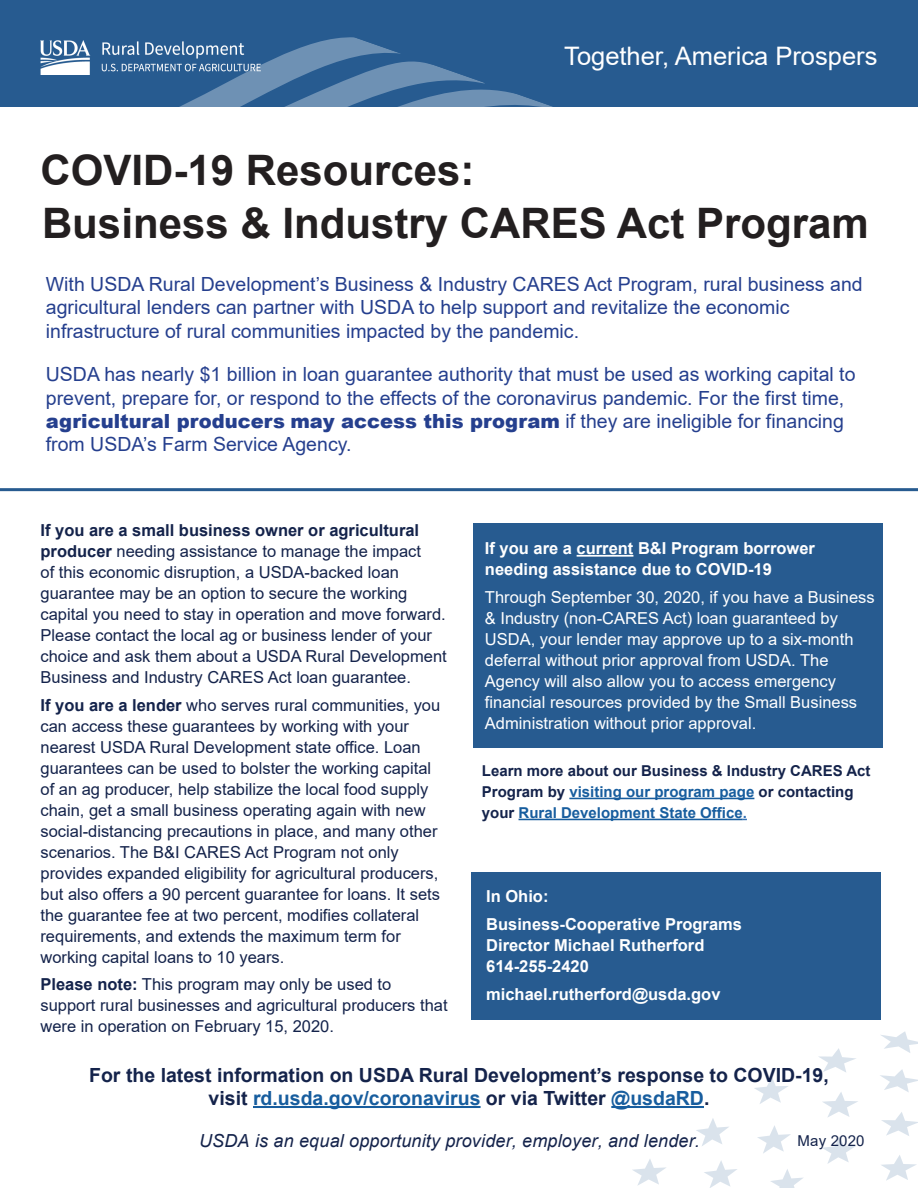
<style>
.page{position:relative;width:918px;height:1188px;background:#fff}
.page>*{position:absolute;margin:0;border:0;box-sizing:border-box;transform-origin:0 0}
.t1{font:700 42px/52.5px "Arial";color:#231f20}
.Catch_Phrase{font:25.5px "Arial";color:#fff}
.Paragraph_Style_2{font:19.5px "Arial";color:#253f8e}
.Heading_4{font:700 19.5px/23.4px "Arial";color:#14234b;text-align:center}
.Paragraph_Style_2-2{font:900 19.5px "Arial";color:#253f8e}
.EEO{font:italic 18px "Arial";letter-spacing:.01em;color:#14234b}
.Text_1{font:16.5px/21px "Arial";color:#14234b}
.Text_1-2{font:16.5px/21px "Arial";color:#fff}
.Heading_4-2{font:700 16.5px/21px "Arial";color:#fff}
.Heading_4-3{font:700 15px "Arial";color:#175d9e}
.Heading_4-4{font:700 15px "Arial";color:#14234b}
.Heading_4-5{font:15px "Arial";letter-spacing:.01em;color:#14234b}
.s1{font-weight:400}
.s2{font-weight:700}
.s3{color:#14234b}
.s4{color:#3371b4}
.s5{color:#175d9e}
</style>
<div class="page">
<svg style="left:881px;top:1155px;width:36px;height:26px"></svg>
<svg style="left:880px;top:1069px;width:38px;height:23px"></svg>
<svg style="left:822px;top:1092px;width:36px;height:25px"></svg>
<svg style="left:757px;top:1125px;width:34px;height:29px"></svg>
<svg style="left:704px;top:1160px;width:33px;height:28px"></svg>
<svg style="left:881px;top:1112px;width:37px;height:24px"></svg>
<svg style="left:822px;top:1137px;width:34px;height:27px"></svg>
<svg style="left:770px;top:1169px;width:33px;height:19px"></svg>
<svg style="left:881px;top:1031px;width:37px;height:22px"></svg>
<svg style="left:818px;top:1048px;width:38px;height:24px"></svg>
<svg style="left:754px;top:1077px;width:34px;height:27px"></svg>
<svg style="left:696px;top:1118px;width:33px;height:28px"></svg>
<svg style="left:632px;top:1159px;width:34px;height:27px"></svg>
<div style="left:0;top:0;width:918px;height:107px;background:#275b90"></div>
<hr style="left:0;top:488px;width:918px;height:3px;background:#275b90">
<svg style="left:179px;top:57px;width:99px;height:50px;fill:#6e91b4"></svg>
<svg style="left:278px;top:37px;width:275px;height:70px"></svg>
<img style="left:40px;top:40px;width:221px;height:34px">
<hr style="left:569px;top:798px;width:185px;height:1px;background:#175d9e">
<hr style="left:519px;top:819px;width:224px;height:1px;background:#175d9e">
<div style="left:473px;top:524px;width:410px;height:224px;background:#275b90"></div>
<hr style="left:577px;top:555px;width:56px;height:2px;background:#fff">
<hr style="left:253px;top:1106px;width:228px;height:2px;background:#175d9e">
<hr style="left:611px;top:1106px;width:93px;height:2px;background:#175d9e">
<div style="left:471px;top:872px;width:409px;height:148px;background:#275b90"></div>
<p class="Catch_Phrase" style="left:564px;top:38px;width:315px">Together, America Prospers</p>
<p class="t1" style="left:40px;top:145px;width:830px">COVID-19 Resources:<br>Business &amp; Industry CARES Act Program</p>
<p class="Paragraph_Style_2" style="left:46px;top:271px;width:818px">With USDA Rural Development’s Business &amp; Industry CARES Act Program, rural business and</p>
<p class="Paragraph_Style_2" style="left:46px;top:294px;width:745px">agricultural lenders can partner with USDA to help support and revitalize the economic</p>
<p class="Paragraph_Style_2" style="left:46px;top:317px;width:535px">infrastructure of rural communities impacted by the pandemic.</p>
<p class="Paragraph_Style_2" style="left:46px;top:361px;width:811px">USDA has nearly $1 billion in loan guarantee authority that must be used as working capital to</p>
<p class="Paragraph_Style_2" style="left:46px;top:384px;width:800px">prevent, prepare for, or respond to the effects of the coronavirus pandemic. For the first time,</p>
<p class="Paragraph_Style_2-2" style="left:46px;top:407px;width:800px">agricultural producers may access this program <span class="s1">if they are ineligible for financing</span></p>
<p class="Paragraph_Style_2" style="left:46px;top:431px;width:307px">from USDA’s Farm Service Agency.</p>
<p class="Text_1" style="left:40px;top:519px;width:408px"><span class="s2">If you are a small business owner or agricultural producer</span> needing assistance to manage the impact<br>of this economic disruption, a USDA-backed loan guarantee may be an option to secure the working capital you need to stay in operation and move forward.<br>Please contact the local ag or business lender of your choice and ask them about a USDA Rural Development Business and Industry CARES Act loan guarantee.</p>
<p class="Text_1" style="left:40px;top:694px;width:401px"><span class="s2">If you are a lender</span> who serves rural communities, you can access these guarantees by working with your nearest USDA Rural Development state office. Loan guarantees can be used to bolster the working capital of an ag producer, help stabilize the local food supply chain, get a small business operating again with new social-distancing precautions in place, and many other scenarios. The B&amp;I CARES Act Program not only provides expanded eligibility for agricultural producers, but also offers a 90 percent guarantee for loans. It sets the guarantee fee at two percent, modifies collateral requirements, and extends the maximum term for working capital loans to 10 years.</p>
<p class="Text_1" style="left:40px;top:974px;width:409px"><span class="s2">Please note:</span> This program may only be used to support rural businesses and agricultural producers that were in operation on February 15, 2020.</p>
<p class="Heading_4-2" style="left:485px;top:538px;width:332px">If you are a current B&amp;I Program borrower needing assistance due to COVID-19</p>
<p class="Text_1-2" style="left:485px;top:586px;width:391px">Through September 30, 2020, if you have a Business &amp; Industry (non-CARES Act) loan guaranteed by USDA, your lender may approve up to a six-month deferral without prior approval from USDA. The Agency will also allow you to access emergency financial resources provided by the Small Business Administration without prior approval.</p>
<p class="Heading_4-4" style="left:482px;top:760px;width:390px">Learn more about our Business &amp; Industry CARES Act</p>
<p class="Heading_4-3" style="left:482px;top:781px;width:373px"><span class="s3">Program by</span> visiting our program page <span class="s3">or contacting</span></p>
<p class="Heading_4-3" style="left:482px;top:802px;width:267px"><span class="s3">your</span> Rural Development State Office<span class="s4">.</span></p>
<p class="Heading_4-2" style="left:486px;top:883px;width:257px;line-height:27.8px">In Ohio:<br>Business-Cooperative Programs</p>
<p class="Heading_4-2" style="left:486px;top:935px;width:220px">Director Michael Rutherford<br>614-255-2420</p>
<p class="Heading_4-2" style="left:486px;top:984px;width:236px">michael.rutherford@usda.gov</p>
<p class="Heading_4" style="left:89px;top:1063px;width:741px">For the latest information on USDA Rural Development’s response to COVID-19, visit <span class="s5">rd.usda.gov/coronavirus</span> or via Twitter <span class="s5">@usdaRD</span>.</p>
<p class="EEO" style="left:199px;top:1129px;width:502px">USDA is an equal opportunity provider, employer, and lender.</p>
<p class="Heading_4-5" style="left:798px;top:1130px;width:68px">May 2020</p>
</div>
